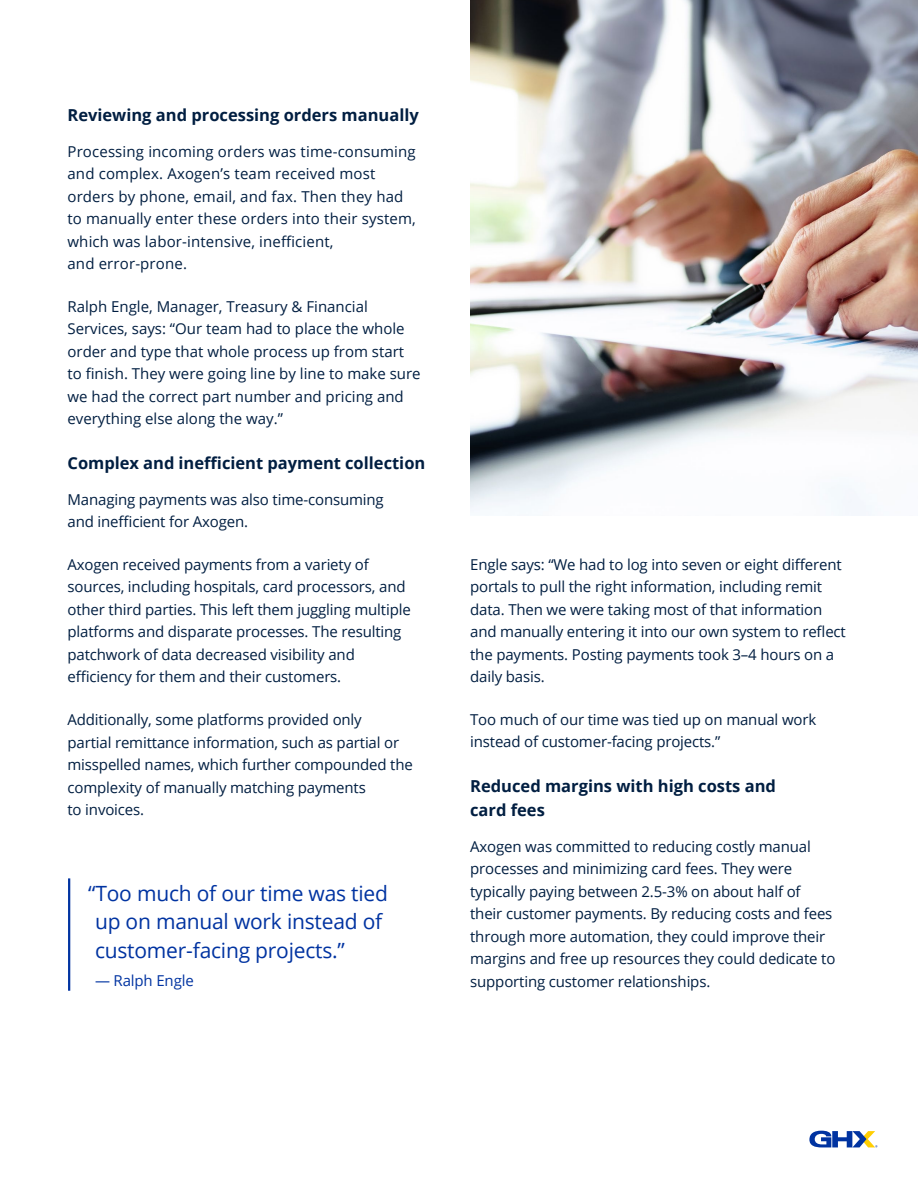
<style>
.page{position:relative;width:918px;height:1188px;background:#fff}
.page>*{position:absolute;margin:0;border:0;box-sizing:border-box;transform-origin:0 0}
.t1{font:21px/28.5px "Open Sans";letter-spacing:-.01em;color:#0033a1}
.t2{font:700 16.5px/24px "Open Sans";color:#011e41}
.t3{font:15px/22.5px "Open Sans";letter-spacing:-.01em;color:#011e41}
.t4{font:15px/22.5px "Open Sans";letter-spacing:.01em;color:#011e41}
.t5{font:15px "Open Sans";letter-spacing:-.01em;color:#0033a1}
</style>
<div class="page">
<img style="left:470px;top:0;width:448px;height:515px">
<hr style="left:68px;top:878px;width:2px;height:113px;background:#0033a1">
<svg style="left:809px;top:1131px;width:68px;height:16px"></svg>
<p class="t2" style="left:68px;top:102px;width:353px">Reviewing and processing orders manually</p>
<p class="t4" style="left:68px;top:140px;width:350px">Processing incoming orders was time-consuming and complex. Axogen’s team received most orders by phone, email, and fax. Then they had to manually enter these orders into their system, which was labor-intensive, inefficient,<br>and error-prone.</p>
<p class="t3" style="left:68px;top:295px;width:355px">Ralph Engle, Manager, Treasury &amp; Financial Services, says: “Our team had to place the whole order and type that whole process up from start to finish. They were going line by line to make sure we had the correct part number and pricing and everything else along the way.”</p>
<p class="t2" style="left:68px;top:450px;width:359px">Complex and inefficient payment collection</p>
<p class="t3" style="left:68px;top:488px;width:318px">Managing payments was also time-consuming and inefficient for Axogen.</p>
<p class="t3" style="left:68px;top:553px;width:345px">Axogen received payments from a variety of sources, including hospitals, card processors, and other third parties. This left them juggling multiple platforms and disparate processes. The resulting patchwork of data decreased visibility and efficiency for them and their customers.</p>
<p class="t3" style="left:68px;top:708px;width:347px">Additionally, some platforms provided only<br>partial remittance information, such as partial or misspelled names, which further compounded the complexity of manually matching payments<br>to invoices.</p>
<h1 class="t1" style="left:95px;top:878px;width:294px;text-indent:-7px">“Too much of our time was tied up on manual work instead of customer-facing projects.”</h1>
<p class="t5" style="left:95px;top:971px;width:100px">— Ralph Engle</p>
<p class="t3" style="left:470px;top:552px;width:377px">Engle says: “We had to log into seven or eight different portals to pull the right information, including remit data. Then we were taking most of that information and manually entering it into our own system to reflect the payments. Posting payments took 3–4 hours on a daily basis.</p>
<p class="t3" style="left:470px;top:708px;width:348px">Too much of our time was tied up on manual work instead of customer-facing projects.”</p>
<p class="t2" style="left:470px;top:773px;width:307px">Reduced margins with high costs and card fees</p>
<p class="t3" style="left:470px;top:834px;width:367px">Axogen was committed to reducing costly manual processes and minimizing card fees. They were typically paying between 2.5-3% on about half of their customer payments. By reducing costs and fees through more automation, they could improve their margins and free up resources they could dedicate to supporting customer relationships.</p>
</div>
